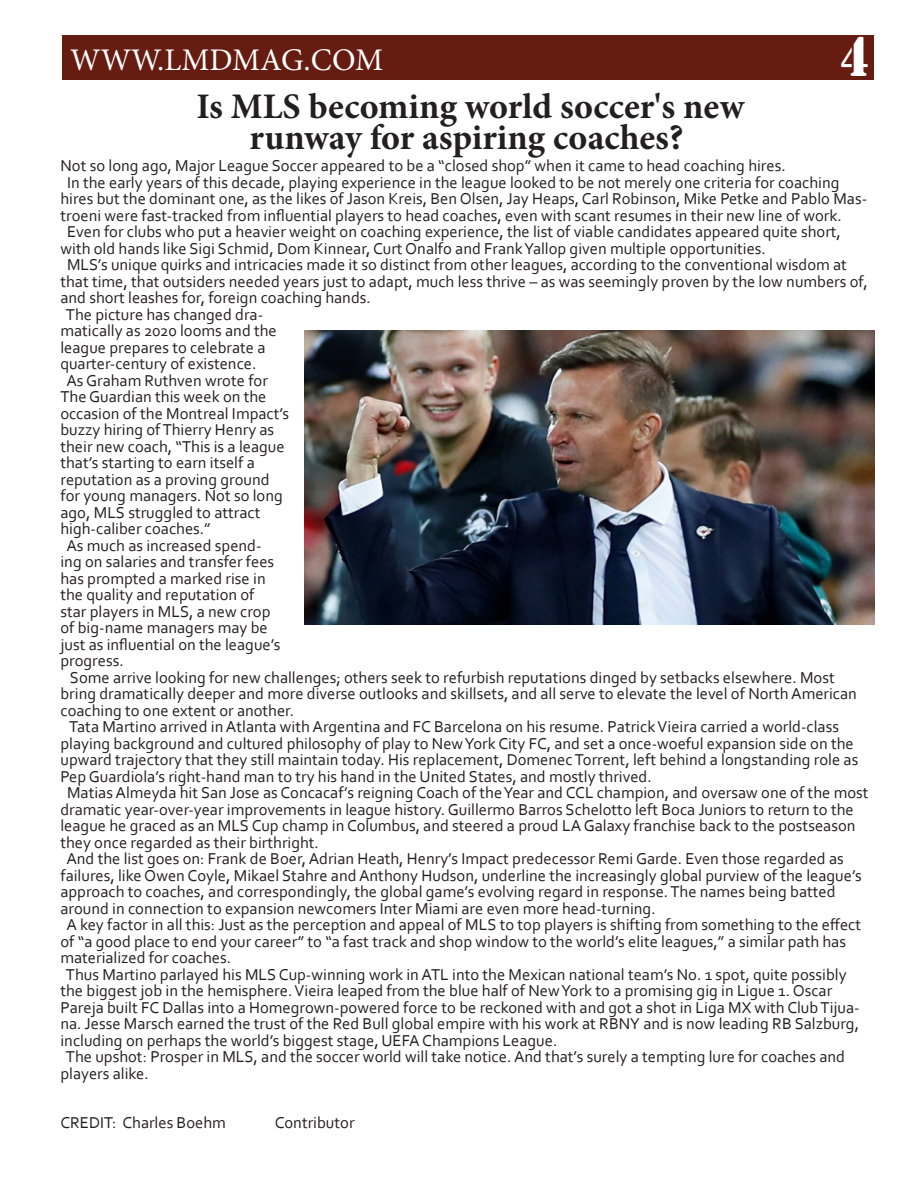
<style>
.page{position:relative;width:918px;height:1188px;background:#fff}
.page>*{position:absolute;margin:0;border:0;box-sizing:border-box;transform-origin:0 0}
.t1{font:52.35px "Stencil Std";color:#fff;scale:.88 1}
.t2{font:700 36px/31.5px "Minion Pro";color:#231f20;text-align:center}
.t3{font:31.5px "Minion Pro";color:#fff}
.t4{font:16.5px "Corbel";color:#231f20}
</style>
<div class="page">
<div style="left:62px;top:35px;width:812px;height:45px;background:#661c10"></div>
<img style="left:305px;top:330px;width:570px;height:294px">
<h3 class="t3" style="left:70px;top:39px;width:315px">WWW.LMDMAG.COM</h3>
<h1 class="t1" style="left:840px;top:23px;width:34px">4</h1>
<h2 class="t2" style="left:196px;top:90px;width:549px">Is MLS becoming world soccer's new runway for aspiring coaches?</h2>
<p class="t4" style="left:60px;top:156px;width:727px">Not so long ago, Major League Soccer appeared to be a “closed shop” when it came to head coaching hires.</p>
<p class="t4" style="left:67px;top:172px;width:774px">In the early years of this decade, playing experience in the league looked to be not merely one criteria for coaching</p>
<p class="t4" style="left:60px;top:189px;width:808px">hires but the dominant one, as the likes of Jason Kreis, Ben Olsen, Jay Heaps, Carl Robinson, Mike Petke and Pablo Mas-</p>
<p class="t4" style="left:60px;top:205px;width:783px">troeni were fast-tracked from influential players to head coaches, even with scant resumes in their new line of work.</p>
<p class="t4" style="left:67px;top:222px;width:775px">Even for clubs who put a heavier weight on coaching experience, the list of viable candidates appeared quite short,</p>
<p class="t4" style="left:60px;top:238px;width:707px">with old hands like Sigi Schmid, Dom Kinnear, Curt Onalfo and Frank Yallop given multiple opportunities.</p>
<p class="t4" style="left:67px;top:255px;width:781px">MLS’s unique quirks and intricacies made it so distinct from other leagues, according to the conventional wisdom at</p>
<p class="t4" style="left:60px;top:271px;width:809px">that time, that outsiders needed years just to adapt, much less thrive – as was seemingly proven by the low numbers of,</p>
<p class="t4" style="left:60px;top:288px;width:312px">and short leashes for, foreign coaching hands.</p>
<p class="t4" style="left:66px;top:304px;width:199px">The picture has changed dra-</p>
<p class="t4" style="left:60px;top:321px;width:218px">matically as 2020 looms and the</p>
<p class="t4" style="left:60px;top:337px;width:207px">league prepares to celebrate a</p>
<p class="t4" style="left:60px;top:354px;width:197px">quarter-century of existence.</p>
<p class="t4" style="left:66px;top:370px;width:203px">As Graham Ruthven wrote for</p>
<p class="t4" style="left:60px;top:387px;width:208px">The Guardian this week on the</p>
<p class="t4" style="left:60px;top:403px;width:230px">occasion of the Montreal Impact’s</p>
<p class="t4" style="left:60px;top:420px;width:215px">buzzy hiring of Thierry Henry as</p>
<p class="t4" style="left:60px;top:436px;width:226px">their new coach, “This is a league</p>
<p class="t4" style="left:60px;top:453px;width:196px">that’s starting to earn itself a</p>
<p class="t4" style="left:60px;top:469px;width:211px">reputation as a proving ground</p>
<p class="t4" style="left:60px;top:486px;width:224px">for young managers. Not so long</p>
<p class="t4" style="left:60px;top:502px;width:201px">ago, MLS struggled to attract</p>
<p class="t4" style="left:60px;top:519px;width:152px">high-caliber coaches.”</p>
<p class="t4" style="left:66px;top:535px;width:197px">As much as increased spend-</p>
<p class="t4" style="left:60px;top:552px;width:215px">ing on salaries and transfer fees</p>
<p class="t4" style="left:60px;top:568px;width:207px">has prompted a marked rise in</p>
<p class="t4" style="left:60px;top:585px;width:196px">the quality and reputation of</p>
<p class="t4" style="left:60px;top:601px;width:211px">star players in MLS, a new crop</p>
<p class="t4" style="left:60px;top:618px;width:209px">of big-name managers may be</p>
<p class="t4" style="left:60px;top:634px;width:222px">just as influential on the league’s</p>
<p class="t4" style="left:60px;top:651px;width:65px">progress.</p>
<p class="t4" style="left:70px;top:667px;width:766px">Some arrive looking for new challenges; others seek to refurbish reputations dinged by setbacks elsewhere. Most</p>
<p class="t4" style="left:60px;top:684px;width:798px">bring dramatically deeper and more diverse outlooks and skillsets, and all serve to elevate the level of North American</p>
<p class="t4" style="left:60px;top:700px;width:235px">coaching to one extent or another.</p>
<p class="t4" style="left:69px;top:717px;width:771px">Tata Martino arrived in Atlanta with Argentina and FC Barcelona on his resume. Patrick Vieira carried a world-class</p>
<p class="t4" style="left:60px;top:733px;width:795px">playing background and cultured philosophy of play to New York City FC, and set a once-woeful expansion side on the</p>
<p class="t4" style="left:60px;top:750px;width:799px">upward trajectory that they still maintain today. His replacement, Domenec Torrent, left behind a longstanding role as</p>
<p class="t4" style="left:60px;top:766px;width:593px">Pep Guardiola’s right-hand man to try his hand in the United States, and mostly thrived.</p>
<p class="t4" style="left:67px;top:783px;width:803px">Matias Almeyda hit San Jose as Concacaf’s reigning Coach of the Year and CCL champion, and oversaw one of the most</p>
<p class="t4" style="left:60px;top:799px;width:795px">dramatic year-over-year improvements in league history. Guillermo Barros Schelotto left Boca Juniors to return to the</p>
<p class="t4" style="left:60px;top:816px;width:797px">league he graced as an MLS Cup champ in Columbus, and steered a proud LA Galaxy franchise back to the postseason</p>
<p class="t4" style="left:60px;top:832px;width:260px">they once regarded as their birthright.</p>
<p class="t4" style="left:66px;top:849px;width:779px">And the list goes on: Frank de Boer, Adrian Heath, Henry’s Impact predecessor Remi Garde. Even those regarded as</p>
<p class="t4" style="left:60px;top:865px;width:803px">failures, like Owen Coyle, Mikael Stahre and Anthony Hudson, underline the increasingly global purview of the league’s</p>
<p class="t4" style="left:60px;top:882px;width:777px">approach to coaches, and correspondingly, the global game’s evolving regard in response. The names being batted</p>
<p class="t4" style="left:60px;top:898px;width:597px">around in connection to expansion newcomers Inter Miami are even more head-turning.</p>
<p class="t4" style="left:66px;top:915px;width:796px">A key factor in all this: Just as the perception and appeal of MLS to top players is shifting from something to the effect</p>
<p class="t4" style="left:60px;top:931px;width:787px">of “a good place to end your career” to “a fast track and shop window to the world’s elite leagues,” a similar path has</p>
<p class="t4" style="left:60px;top:948px;width:172px">materialized for coaches.</p>
<p class="t4" style="left:66px;top:964px;width:782px">Thus Martino parlayed his MLS Cup-winning work in ATL into the Mexican national team’s No. 1 spot, quite possibly</p>
<p class="t4" style="left:60px;top:981px;width:773px">the biggest job in the hemisphere. Vieira leaped from the blue half of New York to a promising gig in Ligue 1. Oscar</p>
<p class="t4" style="left:60px;top:997px;width:801px">Pareja built FC Dallas into a Homegrown-powered force to be reckoned with and got a shot in Liga MX with Club Tijua-</p>
<p class="t4" style="left:60px;top:1014px;width:800px">na. Jesse Marsch earned the trust of the Red Bull global empire with his work at RBNY and is now leading RB Salzburg,</p>
<p class="t4" style="left:60px;top:1030px;width:498px">including on perhaps the world’s biggest stage, UEFA Champions League.</p>
<p class="t4" style="left:66px;top:1047px;width:781px">The upshot: Prosper in MLS, and the soccer world will take notice. And that’s surely a tempting lure for coaches and</p>
<p class="t4" style="left:60px;top:1063px;width:90px">players alike.</p>
<p class="t4" style="left:60px;top:1113px;width:167px">CREDIT: Charles Boehm</p>
<p class="t4" style="left:275px;top:1113px;width:81px">Contributor</p>
</div>
